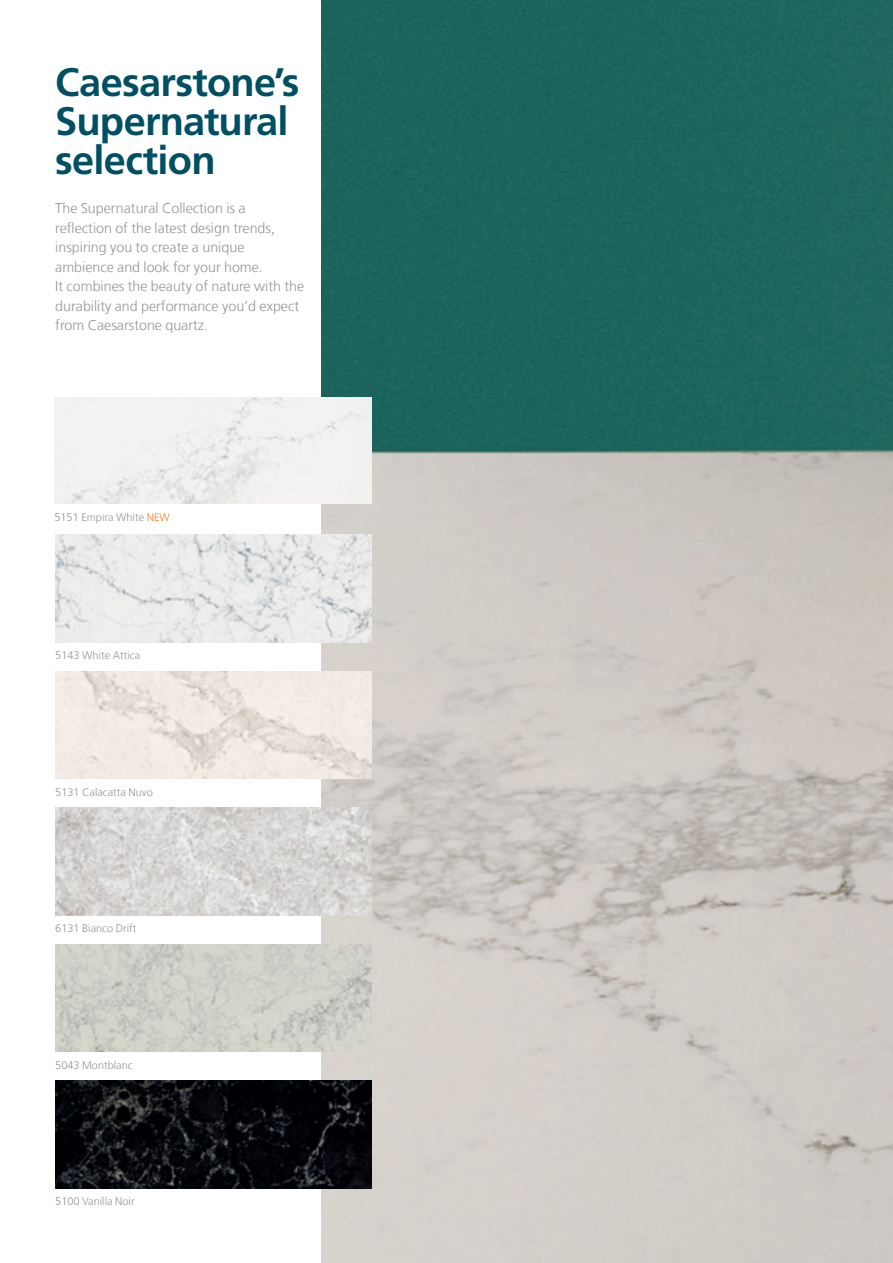
<style>
.page{position:relative;width:893px;height:1263px;background:#fff}
.page>*{position:absolute;margin:0;border:0;box-sizing:border-box;transform-origin:0 0}
.t1{font:700 39.75px/39px "Frutiger LT Std";letter-spacing:-.02em;color:#004f62}
.t2{font:300 14.25px/19.5px "Frutiger LT Com";color:#939598}
.Captions_Publico_Tex{font:300 10.95px "Frutiger LT Com";color:#939598}
.s1{color:#f48026}
</style>
<div class="page">
<img style="left:322px;top:0;width:571px;height:1263px">
<img style="left:55px;top:535px;width:316px;height:107px">
<img style="left:55px;top:808px;width:316px;height:107px">
<img style="left:55px;top:1081px;width:316px;height:107px">
<img style="left:55px;top:944px;width:316px;height:107px">
<img style="left:55px;top:671px;width:316px;height:108px">
<img style="left:54px;top:398px;width:318px;height:106px">
<p class="t1" style="left:55px;top:63px;width:246px">Caesarstone’s<br>Supernatural selection</p>
<p class="t2" style="left:55px;top:198px;width:250px">The Supernatural Collection is a reflection of the latest design trends, inspiring you to create a unique ambience and look for your home.<br>It combines the beauty of nature with the durability and performance you’d expect from Caesarstone quartz.</p>
<p class="Captions_Publico_Tex" style="left:54px;top:511px;width:117px">5151 Empira White <span class="s1">NEW</span></p>
<p class="Captions_Publico_Tex" style="left:55px;top:649px;width:86px">5143 White Attica</p>
<p class="Captions_Publico_Tex" style="left:55px;top:786px;width:99px">5131 Calacatta Nuvo</p>
<p class="Captions_Publico_Tex" style="left:55px;top:922px;width:83px">6131 Bianco Drift</p>
<p class="Captions_Publico_Tex" style="left:55px;top:1059px;width:79px">5043 Montblanc</p>
<p class="Captions_Publico_Tex" style="left:55px;top:1195px;width:81px">5100 Vanilla Noir</p>
</div>
